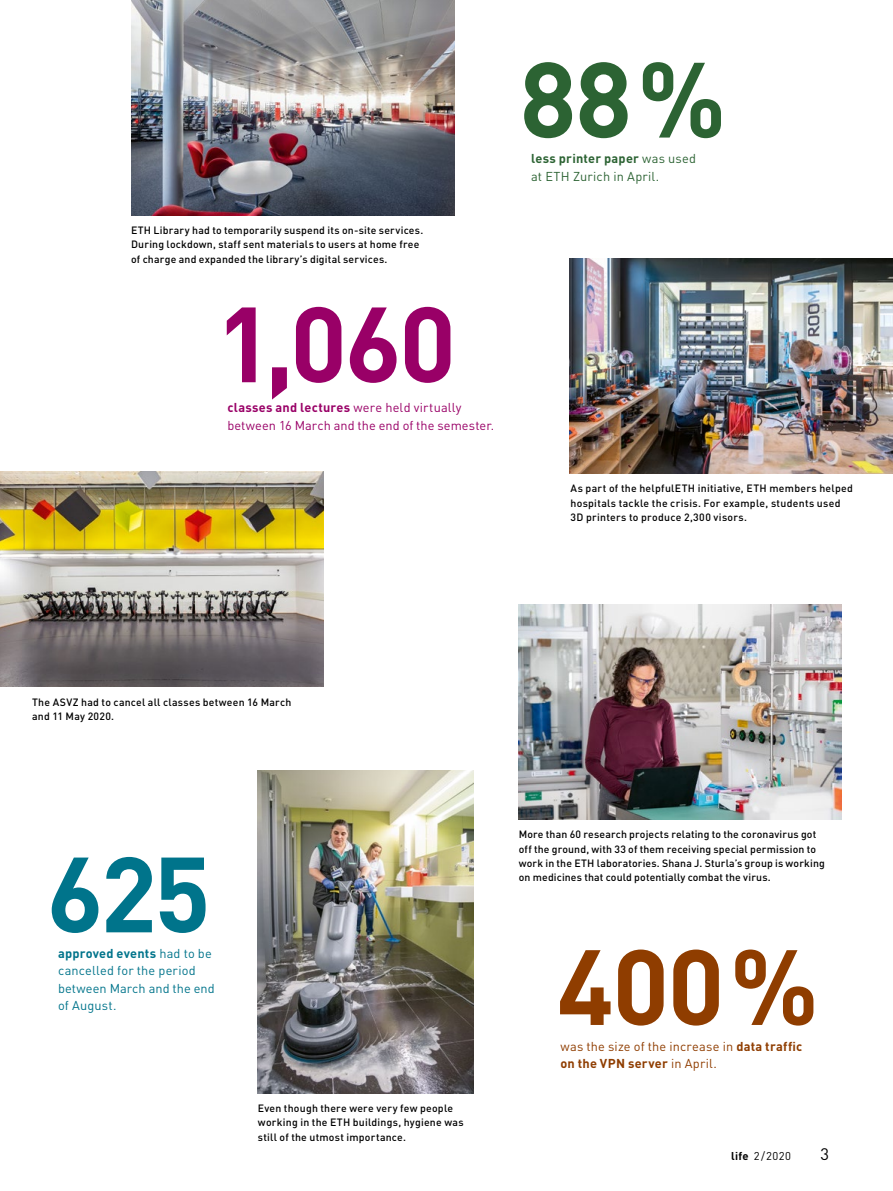
<style>
.page{position:relative;width:893px;height:1191px;background:#fff}
.page>*{position:absolute;margin:0;border:0;box-sizing:border-box;transform-origin:0 0}
.t1{font:700 105px "DIN Pro";color:#990067}
.t2{font:700 105px "DIN Pro";color:#8f3d00}
.t3{font:700 105px "DIN Pro";color:#00748b}
.t4{font:700 105px "DIN Pro";color:#2c6333}
.t5{font:16.5px "DIN Pro";color:#000}
.t6{font:12.75px/17.2px "DIN Pro";letter-spacing:.005em;color:#990067}
.t7{font:12.75px/17.2px "DIN Pro";letter-spacing:.01em;color:#00748b}
.t8{font:12.75px/17.2px "DIN Pro";letter-spacing:.015em;color:#8f3d00}
.t9{font:12.75px/17.2px "DIN Pro";letter-spacing:.015em;color:#2c6333}
.t10{font:11.25px "DIN Pro";color:#000}
.t11{font:500 10.5px/14.2px "DIN Pro";letter-spacing:.02em;color:#000}
.s1{font-weight:700}
</style>
<div class="page">
<img style="left:131px;top:0;width:323px;height:215px">
<img style="left:258px;top:770px;width:215px;height:323px">
<img style="left:519px;top:604px;width:323px;height:215px">
<img style="left:0;top:471px;width:323px;height:216px">
<img style="left:570px;top:258px;width:323px;height:216px">
<p class="t11" style="left:131px;top:223px;width:294px">ETH Library had to temporarily suspend its on-site services.<br>During lockdown, staff sent materials to users at home free of charge and expanded the library’s digital services.</p>
<h1 class="t1" style="left:216px;top:262px;width:242px">1,060</h1>
<p class="t6" style="left:227px;top:398px;width:268px"><span class="s1">classes and lectures</span> were held virtually between 16 March and the end of the semester.</p>
<h1 class="t4" style="left:520px;top:18px;width:208px">88%</h1>
<p class="t9" style="left:531px;top:149px;width:166px"><span class="s1">less printer paper</span> was used at ETH Zurich in April.</p>
<p class="t11" style="left:570px;top:481px;width:284px">As part of the helpfulETH initiative, ETH members helped hospitals tackle the crisis. For example, students used<br>3D printers to produce 2,300 visors.</p>
<p class="t11" style="left:32px;top:694px;width:261px">The ASVZ had to cancel all classes between 16 March and 11 May 2020.</p>
<h1 class="t3" style="left:47px;top:812px;width:166px">625</h1>
<p class="t7" style="left:58px;top:944px;width:158px"><span class="s1">approved events</span> had to be cancelled for the period between March and the end of August.</p>
<p class="t11" style="left:258px;top:1100px;width:207px">Even though there were very few people working in the ETH buildings, hygiene was still of the utmost importance.</p>
<p class="t11" style="left:519px;top:827px;width:308px">More than 60 research projects relating to the coronavirus got off the ground, with 33 of them receiving special permission to work in the ETH laboratories. Shana J. Sturla’s group is working on medicines that could potentially combat the virus.</p>
<h1 class="t2" style="left:557px;top:905px;width:264px">400%</h1>
<p class="t8" style="left:560px;top:1036px;width:243px">was the size of the increase in <span class="s1">data traffic on the VPN server</span> in April.</p>
<p class="t10" style="left:731px;top:1147px;width:61px"><span class="s1">life</span> 2/2020</p>
<h2 class="t5" style="left:821px;top:1141px;width:10px">3</h2>
</div>
